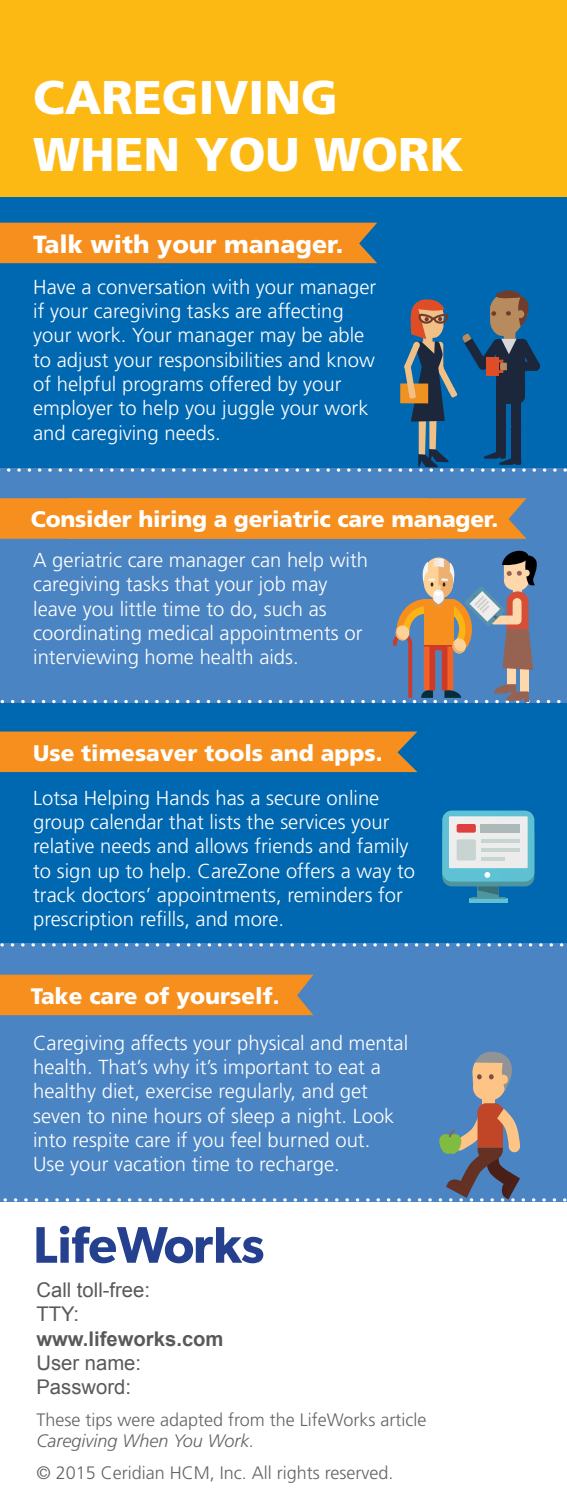
<style>
.page{position:relative;width:567px;height:1499px;background:#fff}
.page>*{position:absolute;margin:0;border:0;box-sizing:border-box;transform-origin:0 0}
.t1{font:900 47.25px/56.9px "Frutiger";color:#fff}
.t2{font:900 24.75px "Frutiger";color:#fff}
.t3{font:900 22.5px "Frutiger";letter-spacing:-.005em;color:#fff}
.t4{font:300 20.25px/24.3px "Frutiger";color:#fff}
.t5{font:20.25px/24.3px "Arial";color:#58595b}
.t6{font:700 20.25px "Arial";color:#58595b}
.t7{font:300 18px "Frutiger";color:#636466}
.t8{font:italic 300 18px "Frutiger";color:#636466}
</style>
<div class="page">
<div style="left:0;top:0;width:567px;height:200px;background:#fdb913"></div>
<div style="left:0;top:197px;width:567px;height:1002px;background:#0067b1"></div>
<div style="left:0;top:943px;width:567px;height:258px;background:#4b84c2"></div>
<svg style="left:0;top:943px;width:564px;height:3px"></svg>
<div style="left:0;top:223px;width:377px;height:40px;background:#f78f1e"></div>
<div style="left:0;top:731px;width:417px;height:41px;background:#f78f1e"></div>
<div style="left:0;top:974px;width:313px;height:41px;background:#f78f1e"></div>
<div style="left:0;top:468px;width:567px;height:235px;background:#4b84c2"></div>
<div style="left:0;top:498px;width:527px;height:41px;background:#f78f1e"></div>
<svg style="left:0;top:290px;width:567px;height:182px"></svg>
<hr style="left:469px;top:899px;width:39px;height:3px;background:#5ec2d4">
<svg style="left:442px;top:810px;width:92px;height:89px;background:#8bc1d1"></svg>
<div style="left:457px;top:824px;width:19px;height:8px;background:#de403d;border-radius:2px"></div>
<div style="left:481px;top:824px;width:39px;height:8px;background:#aeb8b8"></div>
<div style="left:457px;top:839px;width:19px;height:21px;background:#c7d4d2;border-radius:2px"></div>
<svg style="left:3px;top:1051px;width:564px;height:150px"></svg>
<svg style="left:0;top:550px;width:561px;height:153px"></svg>
<svg style="left:36px;top:1225px;width:227px;height:38px"></svg>
<h1 class="t1" style="left:33px;top:68px;width:432px">CAREGIVING<br>WHEN YOU WORK</h1>
<p class="t2" style="left:33px;top:229px;width:312px">Talk with your manager.</p>
<p class="t4" style="left:33px;top:274px;width:345px">Have a conversation with your manager if your caregiving tasks are affecting your work. Your manager may be able to adjust your responsibilities and know of helpful programs offered by your employer to help you juggle your work and caregiving needs.</p>
<p class="t3" style="left:31px;top:506px;width:469px">Consider hiring a geriatric care manager.</p>
<p class="t4" style="left:33px;top:548px;width:336px">A geriatric care manager can help with caregiving tasks that your job may leave you little time to do, such as coordinating medical appointments or interviewing home health aids.</p>
<p class="t3" style="left:33px;top:739px;width:351px">Use timesaver tools and apps.</p>
<p class="t4" style="left:33px;top:785px;width:383px">Lotsa Helping Hands has a secure online group calendar that lists the services your relative needs and allows friends and family to sign up to help. CareZone offers a way to track doctors’ appointments, reminders for prescription refills, and more.</p>
<p class="t3" style="left:31px;top:982px;width:250px">Take care of yourself.</p>
<p class="t4" style="left:33px;top:1030px;width:377px">Caregiving affects your physical and mental health. That’s why it’s important to eat a healthy diet, exercise regularly, and get seven to nine hours of sleep a night. Look into respite care if you feel burned out.<br>Use your vacation time to recharge.</p>
<p class="t5" style="left:36px;top:1278px;width:115px">Call toll-free:<br>TTY:</p>
<p class="t6" style="left:36px;top:1325px;width:189px">www.lifeworks.com</p>
<p class="t5" style="left:36px;top:1351px;width:106px">User name:<br>Password:</p>
<p class="t7" style="left:36px;top:1409px;width:392px">These tips were adapted from the LifeWorks article</p>
<p class="t8" style="left:36px;top:1430px;width:219px">Caregiving When You Work.</p>
<p class="t7" style="left:36px;top:1462px;width:359px">© 2015 Ceridian HCM, Inc. All rights reserved.</p>
</div>
